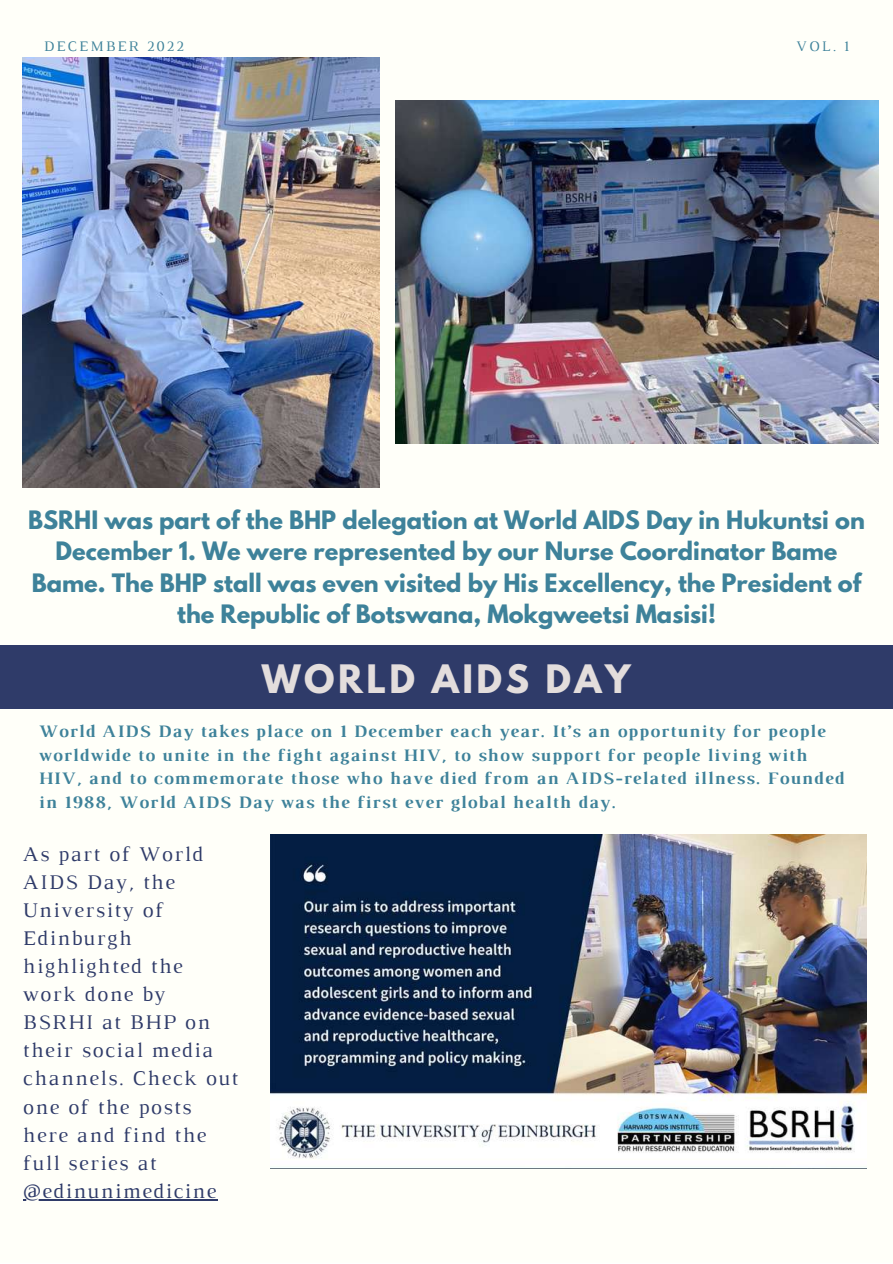
<style>
.page{position:relative;width:893px;height:1264px;background:#fff}
.page>*{position:absolute;margin:0;border:0;box-sizing:border-box;transform-origin:0 0}
.t1{font:700 34.65px "League Spartan";letter-spacing:.1em;color:#e3dddc}
.t2{font:700 22.5px/31.5px "League Spartan";color:#3e829a;text-align:center}
.t3{font:21.3px/28px "Luthier";letter-spacing:.07em;color:#2f3b69}
.t4{font:700 17.85px/23.5px "Luthier";letter-spacing:.07em;color:#3e829a}
.t5{font:14.85px "Luthier";letter-spacing:.14em;color:#3e829a}
</style>
<div class="page">
<div style="left:0;top:0;width:892px;height:1262px;background:#fffff9"></div>
<div style="left:0;top:645px;width:892px;height:63px;background:#2f3b69"></div>
<img style="left:23px;top:57px;width:356px;height:431px">
<img style="left:395px;top:101px;width:483px;height:342px">
<img style="left:270px;top:834px;width:596px;height:325px">
<hr style="left:23px;top:1198px;width:195px;height:2px;background:#2f3b69">
<p class="t5" style="left:44px;top:40px;width:141px">DECEMBER 2022</p>
<p class="t5" style="left:796px;top:40px;width:55px">VOL. 1</p>
<p class="t2" style="left:28px;top:507px;width:838px">BSRHI was part of the BHP delegation at World AIDS Day in Hukuntsi on December 1. We were represented by our Nurse Coordinator Bame Bame. The BHP stall was even visited by His Excellency, the President of the Republic of Botswana, Mokgweetsi Masisi!</p>
<h1 class="t1" style="left:262px;top:662px;width:370px">WORLD AIDS DAY</h1>
<p class="t4" style="left:39px;top:720px;width:806px">World AIDS Day takes place on 1 December each year. It’s an opportunity for people worldwide to unite in the fight against HIV, to show support for people living with HIV, and to commemorate those who have died from an AIDS-related illness. Founded in 1988, World AIDS Day was the first ever global health day.</p>
<p class="t3" style="left:23px;top:841px;width:217px">As part of World<br>AIDS Day, the<br>University of<br>Edinburgh highlighted the work done by<br>BSRHI at BHP on their social media channels. Check out one of the posts here and find the full series at @edinunimedicine</p>
</div>
